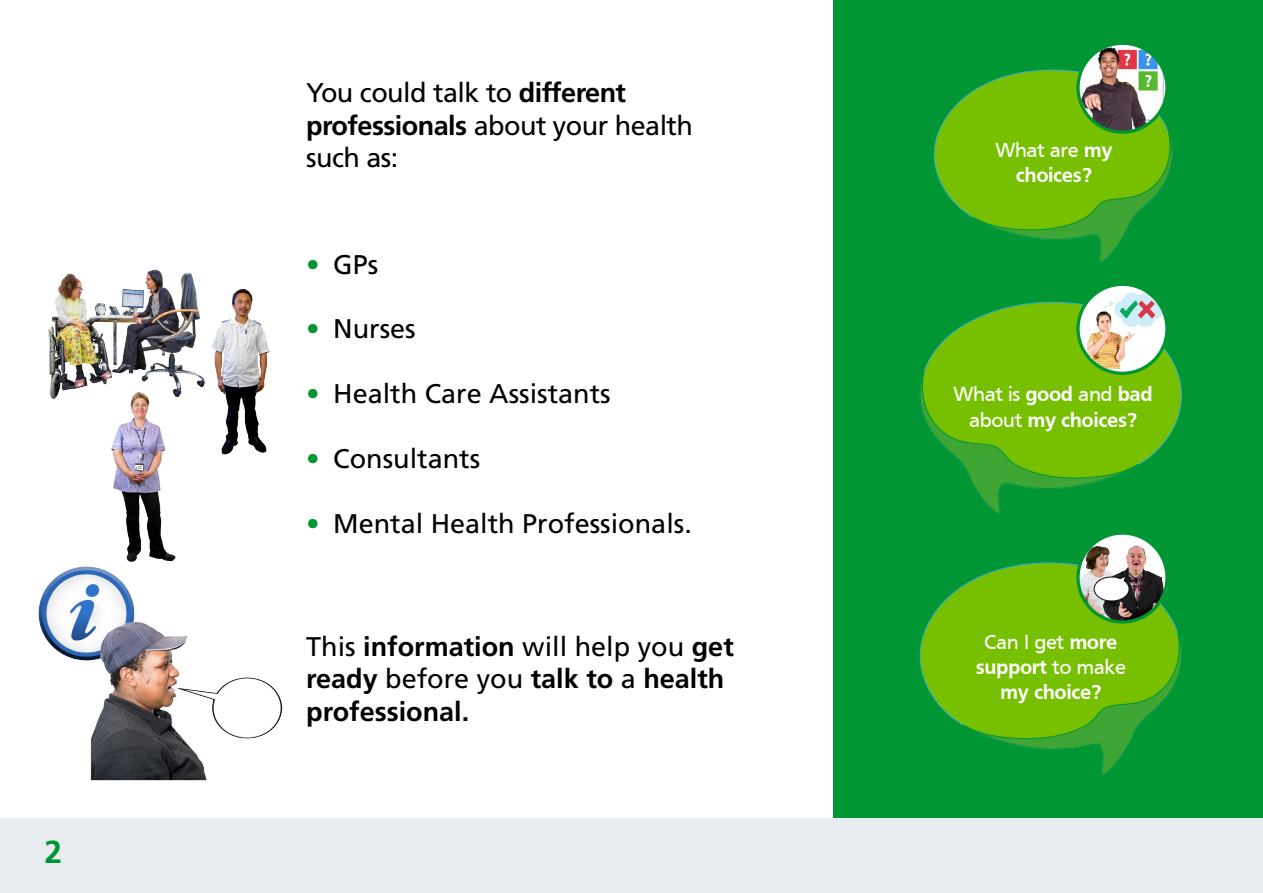
<style>
.page{position:relative;width:1263px;height:893px;background:#fff}
.page>*{position:absolute;margin:0;border:0;box-sizing:border-box;transform-origin:0 0}
.t1{font:700 31.8px "Frutiger LT Std";color:#009633}
.t2{font:27px "Frutiger LT Std";color:#000}
.t3{font:700 27px/32.4px "Frutiger LT Std";color:#000}
.t4{font:27px/32.4px "Frutiger LT Std";letter-spacing:-.02em;color:#000}
.t5{font:700 21px/25.2px "Frutiger";letter-spacing:-.02em;color:#fff;text-align:center}
.s1{font-weight:700}
.s2{color:#009633}
.s3{font-weight:400}
</style>
<div class="page">
<div style="left:833px;top:0;width:430px;height:819px;background:#009633"></div>
<div style="left:0;top:819px;width:1263px;height:74px;background:#e8ecef"></div>
<svg style="left:933px;top:69px;width:237px;height:149px"></svg>
<svg style="left:973px;top:134px;width:200px;height:129px"></svg>
<svg style="left:919px;top:562px;width:260px;height:164px"></svg>
<svg style="left:963px;top:634px;width:219px;height:141px"></svg>
<svg style="left:923px;top:301px;width:259px;height:164px"></svg>
<svg style="left:919px;top:373px;width:220px;height:141px"></svg>
<img style="left:1078px;top:43px;width:89px;height:89px;border-radius:44px">
<svg style="left:1117px;top:70px;width:20px;height:21px"></svg>
<div style="left:1076px;top:42px;width:92px;height:92px;border:3px solid #009633;border-radius:50%"></div>
<svg style="left:1078px;top:284px;width:89px;height:89px"></svg>
<img style="left:1084px;top:288px;width:82px;height:83px">
<div style="left:1076px;top:283px;width:92px;height:92px;border:3px solid #009633;border-radius:50%"></div>
<svg style="left:1078px;top:533px;width:89px;height:89px"></svg>
<img style="left:1078px;top:544px;width:89px;height:78px">
<img style="left:1095px;top:544px;width:58px;height:2px">
<div style="left:1076px;top:531px;width:92px;height:93px;border:3px solid #009633;border-radius:50%"></div>
<img style="left:48px;top:269px;width:148px;height:130px">
<img style="left:157px;top:289px;width:113px;height:166px">
<img style="left:38px;top:566px;width:96px;height:95px">
<img style="left:91px;top:605px;width:192px;height:176px">
<img style="left:91px;top:391px;width:106px;height:171px">
<h1 class="t1" style="left:45px;top:833px;width:19px">2</h1>
<p class="t4" style="left:306px;top:77px;width:388px">You could talk to <span class="s1">different professionals</span> about your health such as:</p>
<p class="t2" style="left:306px;top:248px;width:74px"><span class="s2">•</span> GPs</p>
<p class="t2" style="left:306px;top:313px;width:111px"><span class="s2">•</span> Nurses</p>
<p class="t2" style="left:306px;top:378px;width:306px"><span class="s2">•</span> Health Care Assistants</p>
<p class="t2" style="left:306px;top:443px;width:176px"><span class="s2">•</span> Consultants</p>
<p class="t2" style="left:306px;top:507px;width:387px"><span class="s2">•</span> Mental Health Professionals.</p>
<p class="t3" style="left:306px;top:630px;width:429px"><span class="s3">This</span> information <span class="s3">will help you</span> get ready <span class="s3">before you</span> talk to <span class="s3">a</span> health professional.</p>
<p class="t5" style="left:995px;top:137px;width:119px"><span class="s3">What are</span> my choices?</p>
<p class="t5" style="left:953px;top:381px;width:201px"><span class="s3">What is</span> good <span class="s3">and</span> bad <span class="s3">about</span> my choices?</p>
<p class="t5" style="left:976px;top:629px;width:152px"><span class="s3">Can I get</span> more support <span class="s3">to make </span>my choice?</p>
</div>
